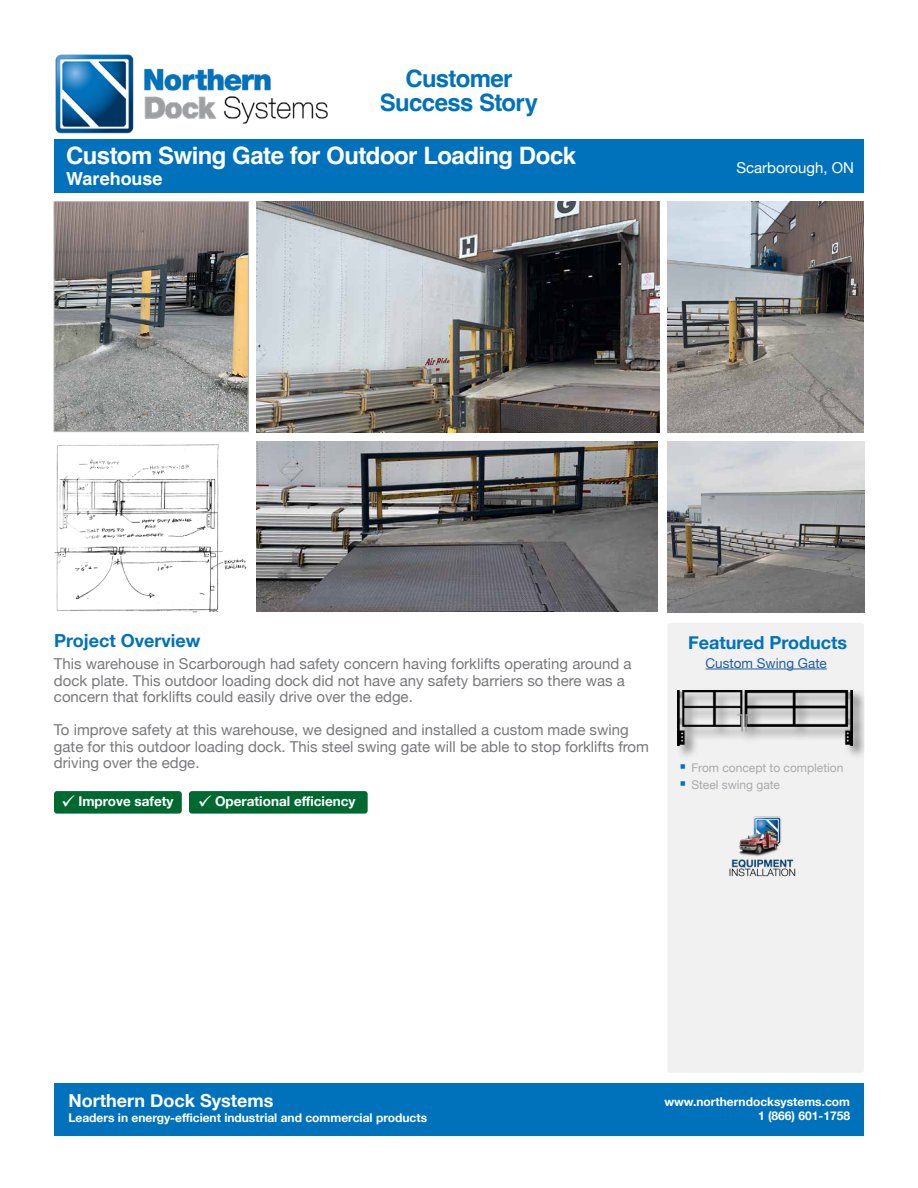
<style>
.page{position:relative;width:918px;height:1188px;background:#fff}
.page>*{position:absolute;margin:0;border:0;box-sizing:border-box;transform-origin:0 0}
.t1{font:700 24px "Helvetica";letter-spacing:-.025em;color:#fff}
.t2{font:700 24px/24px "Helvetica";letter-spacing:-.03em;color:#0072bc;text-align:center}
.t3{font:700 18px "Helvetica Neue";color:#0072bc}
.t4{font:700 18px "Helvetica Neue";color:#fff}
.t5{font:700 18px "Helvetica";color:#fff}
.t6{font:15px/16.5px "Helvetica Neue";color:#77787b}
.t7{font:15px "Helvetica Neue";color:#fff}
.t8{font:700 13.5px "Helvetica Neue";color:#fff}
.t9{font:13.5px "Helvetica Neue";color:#215e9e}
.t10{font:700 12px/14.4px "Helvetica Neue";color:#fff;text-align:right}
.t11{font:12px/16.5px "Helvetica Neue";color:#a8aaac}
</style>
<div class="page">
<div style="left:667px;top:623px;width:197px;height:450px;background:#f1f1f2;border-radius:3px"></div>
<div style="left:54px;top:139px;width:810px;height:54px;background:#0072bc"></div>
<img style="left:55px;top:54px;width:273px;height:80px">
<div style="left:54px;top:1083px;width:810px;height:52px;background:#0072bc"></div>
<img style="left:729px;top:816px;width:67px;height:61px">
<img style="left:257px;top:441px;width:401px;height:171px">
<img style="left:668px;top:202px;width:196px;height:230px">
<img style="left:56px;top:203px;width:191px;height:227px">
<div style="left:54px;top:201px;width:195px;height:231px;border:1px solid #b7b9bb"></div>
<img style="left:257px;top:202px;width:402px;height:230px">
<img style="left:54px;top:444px;width:193px;height:168px">
<img style="left:668px;top:441px;width:197px;height:171px">
<div style="left:676px;top:688px;width:189px;height:72px;background:#000;opacity:.52"></div>
<img style="left:678px;top:690px;width:174px;height:55px">
<div style="left:54px;top:791px;width:128px;height:23px;background:#006930;border-radius:3px"></div>
<div style="left:189px;top:791px;width:179px;height:23px;background:#006930;border-radius:3px"></div>
<hr style="left:706px;top:669px;width:121px;height:1px;background:#215e9e">
<h1 class="t2" style="left:380px;top:69px;width:160px">Customer<br>Success Story</h1>
<h1 class="t1" style="left:66px;top:140px;width:512px">Custom Swing Gate for Outdoor Loading Dock</h1>
<p class="t5" style="left:66px;top:167px;width:98px">Warehouse</p>
<p class="t7" style="left:736px;top:157px;width:119px">Scarborough, ON</p>
<p class="t3" style="left:54px;top:626px;width:148px">Project Overview</p>
<p class="t3" style="left:688px;top:629px;width:161px">Featured Products</p>
<p class="t6" style="left:54px;top:656px;width:579px">This warehouse in Scarborough had safety concern having forklifts operating around a dock plate. This outdoor loading dock did not have any safety barriers so there was a concern that forklifts could easily drive over the edge.</p>
<p class="t6" style="left:54px;top:722px;width:597px">To improve safety at this warehouse, we designed and installed a custom made swing gate for this outdoor loading dock. This steel swing gate will be able to stop forklifts from driving over the edge.</p>
<p class="t8" style="left:61px;top:791px;width:114px">✓ Improve safety</p>
<p class="t8" style="left:198px;top:791px;width:159px">✓ Operational efficiency</p>
<p class="t9" style="left:706px;top:653px;width:123px">Custom Swing Gate</p>
<p class="t11" style="left:691px;top:760px;width:154px">From concept to completion<br>Steel swing gate</p>
<p class="t4" style="left:68px;top:1087px;width:207px">Northern Dock Systems</p>
<p class="t10" style="left:68px;top:1111px;width:360px">Leaders in energy-efficient industrial and commercial products</p>
<p class="t10" style="left:664px;top:1094px;width:187px">www.northerndocksystems.com<br>1 (866) 601-1758</p>
</div>
